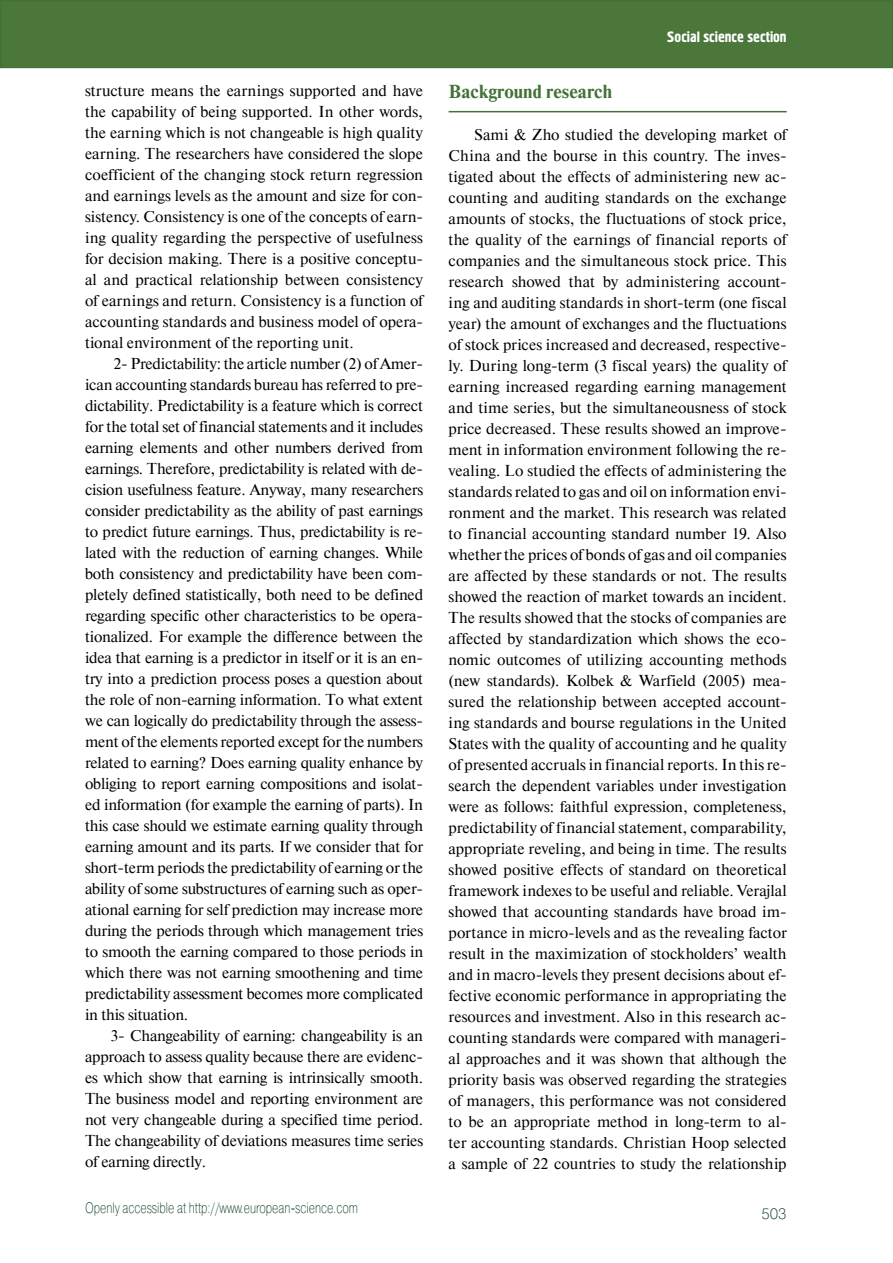
<style>
.page{position:relative;width:893px;height:1263px;background:#fff}
.page>*{position:absolute;margin:0;border:0;box-sizing:border-box;transform-origin:0 0}
.t1{font:700 18.75px "Newton C";color:#437236}
.t2{font:15.75px/21px "Newton C";letter-spacing:-.01em;color:#000;text-align:justify}
.t3{font:15px "Pragmatica Light C";color:#0d3e20;scale:.75 1}
.t4{font:15px "Hermes C";color:#fff}
.t5{font:15px "Pragmatica Light C";color:#0d3e20}
</style>
<div class="page">
<div style="left:1px;top:1px;width:891px;height:66px;background:#4b773b"></div>
<div style="left:0;top:0;width:893px;height:68px;border:2px solid #437236"></div>
<hr style="left:449px;top:111px;width:338px;height:1px;background:#437236">
<p class="t2" style="left:85px;top:80px;width:340px">structure means the earnings supported and have the capability of being supported. In other words, the earning which is not changeable is high quality earning. The researchers have considered the slope coefficient of the changing stock return regression and earnings levels as the amount and size for con&shy;sistency. Consistency is one of the concepts of earn&shy;ing quality regarding the perspective of usefulness for decision making. There is a positive conceptu&shy;al and practical relationship between consistency of earnings and return. Consistency is a function of accounting standards and business model of opera&shy;tional environment of the reporting unit.</p>
<p class="t2" style="left:85px;top:353px;width:340px;text-indent:28px">2- Predictability: the article number (2) of Amer&shy;ican accounting standards bureau has referred to pre&shy;dictability. Predictability is a feature which is correct for the total set of financial statements and it includes earning elements and other numbers derived from earnings. Therefore, predictability is related with de&shy;cision usefulness feature. Anyway, many researchers consider predictability as the ability of past earnings to predict future earnings. Thus, predictability is re&shy;lated with the reduction of earning changes. While both consistency and predictability have been com&shy;pletely defined statistically, both need to be defined regarding specific other characteristics to be opera&shy;tionalized. For example the difference between the idea that earning is a predictor in itself or it is an en&shy;try into a prediction process poses a question about the role of non-earning information. To what extent we can logically do predictability through the assess&shy;ment of the elements reported except for the numbers related to earning? Does earning quality enhance by obliging to report earning compositions and isolat&shy;ed information (for example the earning of parts). In this case should we estimate earning quality through earning amount and its parts. If we consider that for short-term periods the predictability of earning or the ability of some substructures of earning such as oper&shy;ational earning for self prediction may increase more during the periods through which management tries to smooth the earning compared to those periods in which there was not earning smoothening and time predictability assessment becomes more complicated in this situation.</p>
<p class="t2" style="left:85px;top:1025px;width:340px;text-indent:26px">3- Changeability of earning: changeability is an approach to assess quality because there are evidenc&shy;es which show that earning is intrinsically smooth.<br>The business model and reporting environment are not very changeable during a specified time period.<br>The changeability of deviations measures time series of earning directly.</p>
<p class="t3" style="left:85px;top:1199px;width:365px">Openly accessible at http://www.european-science.com</p>
<p class="t4" style="left:667px;top:29px;width:121px">Social science section</p>
<p class="t1" style="left:449px;top:81px;width:165px">Background research</p>
<p class="t2" style="left:449px;top:125px;width:340px;text-indent:26px">Sami &amp; Zho studied the developing market of China and the bourse in this country. The inves&shy;tigated about the effects of administering new ac&shy;counting and auditing standards on the exchange amounts of stocks, the fluctuations of stock price, the quality of the earnings of financial reports of companies and the simultaneous stock price. This research showed that by administering account&shy;ing and auditing standards in short-term (one fiscal year) the amount of exchanges and the fluctuations of stock prices increased and decreased, respective&shy;ly. During long-term (3 fiscal years) the quality of earning increased regarding earning management and time series, but the simultaneousness of stock price decreased. These results showed an improve&shy;ment in information environment following the re&shy;vealing. Lo studied the effects of administering the standards related to gas and oil on information envi&shy;ronment and the market. This research was related to financial accounting standard number 19. Also whether the prices of bonds of gas and oil companies are affected by these standards or not. The results showed the reaction of market towards an incident.<br>The results showed that the stocks of companies are affected by standardization which shows the eco&shy;nomic outcomes of utilizing accounting methods (new standards). Kolbek &amp; Warfield (2005) mea&shy;sured the relationship between accepted account&shy;ing standards and bourse regulations in the United States with the quality of accounting and he quality of presented accruals in financial reports. In this re&shy;search the dependent variables under investigation were as follows: faithful expression, completeness, predictability of financial statement, comparability, appropriate reveling, and being in time. The results showed positive effects of standard on theoretical framework indexes to be useful and reliable. Verajlal showed that accounting standards have broad im&shy;portance in micro-levels and as the revealing factor result in the maximization of stockholders’ wealth and in macro-levels they present decisions about ef&shy;fective economic performance in appropriating the resources and investment. Also in this research ac&shy;counting standards were compared with manageri&shy;al approaches and it was shown that although the priority basis was observed regarding the strategies of managers, this performance was not considered to be an appropriate method in long-term to al&shy;ter accounting standards. Christian Hoop selected a sample of 22 countries to study the relationship</p>
<p class="t5" style="left:762px;top:1205px;width:27px">503</p>
</div>
